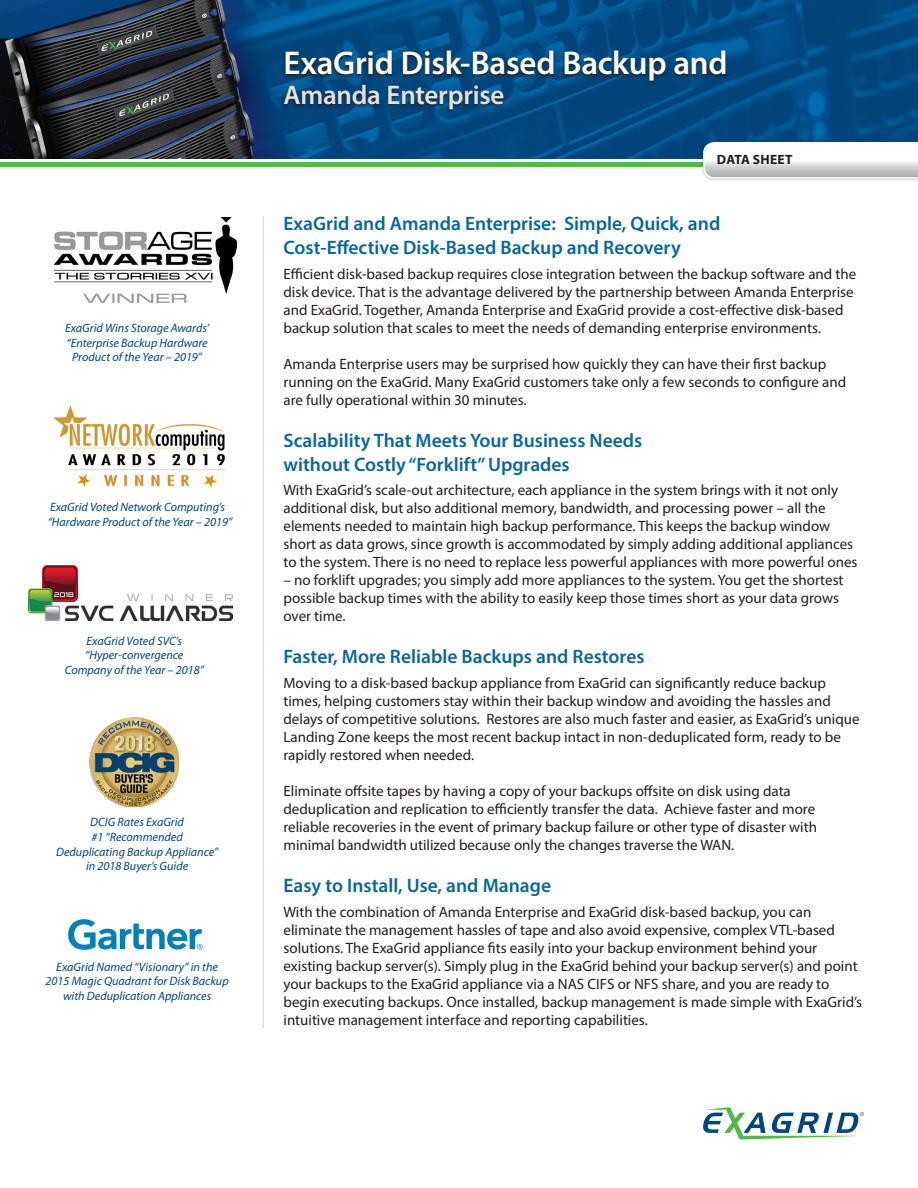
<style>
.page{position:relative;width:918px;height:1188px;background:#fff}
.page>*{position:absolute;margin:0;border:0;box-sizing:border-box;transform-origin:0 0}
.Headline{font:600 33px "Myriad Pro";letter-spacing:-.01em;color:#fff}
.Headline-2{font:600 27px "Myriad Pro";letter-spacing:-.01em;color:#e1e2e4}
.Blue_Paragraph_heade{font:600 19.5px/24px "Myriad Pro";color:#086899}
.Body_Copy{font:15px/18px "Myriad Pro";color:#241e1b}
.t1{font:700 13.5px "Myriad Pro";letter-spacing:.02em;color:#231f20}
.t2{font:italic 12.15px/14.5px "Myriad Pro";color:#00467e;text-align:center}
</style>
<div class="page">
<svg style="left:703px;top:1107px;width:161px;height:33px"></svg>
<div style="left:0;top:162px;width:918px;height:5px;background:#51b948"></div>
<img style="left:0;top:0;width:918px;height:159px">
<div style="left:700px;top:139px;width:218px;height:43px;background:#231f20;opacity:.4"></div>
<svg style="left:703px;top:142px;width:215px;height:37px"></svg>
<hr style="left:263px;top:216px;width:1px;height:812px;background:#d1d2d4">
<img style="left:90px;top:717px;width:89px;height:90px">
<svg style="left:68px;top:919px;width:135px;height:31px"></svg>
<img style="left:28px;top:566px;width:205px;height:54px">
<img style="left:53px;top:218px;width:184px;height:85px">
<img style="left:53px;top:405px;width:172px;height:83px">
<svg style="left:281px;top:50px;width:448px;height:65px"></svg>
<p class="t2" style="left:65px;top:320px;width:146px">ExaGrid Wins Storage Awards’ “Enterprise Backup Hardware<br>Product of the Year – 2019”</p>
<p class="t2" style="left:48px;top:500px;width:186px;text-align:left">ExaGrid Voted Network Computing’s “Hardware Product of the Year – 2019”</p>
<p class="t2" style="left:65px;top:633px;width:141px">ExaGrid Voted SVC’s “Hyper-convergence<br>Company of the Year – 2018”</p>
<p class="t2" style="left:56px;top:815px;width:164px">DCIG Rates ExaGrid<br>#1 “Recommended<br>Deduplicating Backup Appliance” in 2018 Buyer’s Guide</p>
<p class="t2" style="left:46px;top:959px;width:185px">ExaGrid Named “Visionary” in the<br>2015 Magic Quadrant for Disk Backup with Deduplication Appliances</p>
<p class="Headline" style="left:284px;top:42px;width:446px">ExaGrid Disk-Based Backup and</p>
<p class="Headline-2" style="left:284px;top:78px;width:222px">Amanda Enterprise</p>
<p class="t1" style="left:717px;top:151px;width:77px">DATA SHEET</p>
<p class="Blue_Paragraph_heade" style="left:284px;top:211px;width:438px">ExaGrid and Amanda Enterprise: Simple, Quick, and<br>Cost-Effective Disk-Based Backup and Recovery</p>
<p class="Body_Copy" style="left:284px;top:264px;width:574px">Efficient disk-based backup requires close integration between the backup software and the disk device. That is the advantage delivered by the partnership between Amanda Enterprise and ExaGrid. Together, Amanda Enterprise and ExaGrid provide a cost-effective disk-based backup solution that scales to meet the needs of demanding enterprise environments.</p>
<p class="Body_Copy" style="left:284px;top:354px;width:564px">Amanda Enterprise users may be surprised how quickly they can have their first backup running on the ExaGrid. Many ExaGrid customers take only a few seconds to configure and are fully operational within 30 minutes.</p>
<p class="Blue_Paragraph_heade" style="left:284px;top:428px;width:360px">Scalability That Meets Your Business Needs without Costly “Forklift” Upgrades</p>
<p class="Body_Copy" style="left:284px;top:481px;width:575px">With ExaGrid’s scale-out architecture, each appliance in the system brings with it not only additional disk, but also additional memory, bandwidth, and processing power – all the elements needed to maintain high backup performance. This keeps the backup window short as data grows, since growth is accommodated by simply adding additional appliances to the system. There is no need to replace less powerful appliances with more powerful ones</p>
<p class="Body_Copy" style="left:284px;top:571px;width:562px">– no forklift upgrades; you simply add more appliances to the system. You get the shortest possible backup times with the ability to easily keep those times short as your data grows over time.</p>
<p class="Blue_Paragraph_heade" style="left:284px;top:644px;width:363px">Faster, More Reliable Backups and Restores</p>
<p class="Body_Copy" style="left:284px;top:674px;width:578px">Moving to a disk-based backup appliance from ExaGrid can significantly reduce backup times, helping customers stay within their backup window and avoiding the hassles and delays of competitive solutions. Restores are also much faster and easier, as ExaGrid’s unique Landing Zone keeps the most recent backup intact in non-deduplicated form, ready to be rapidly restored when needed.</p>
<p class="Body_Copy" style="left:284px;top:782px;width:535px">Eliminate offsite tapes by having a copy of your backups offsite on disk using data deduplication and replication to efficiently transfer the data. Achieve faster and more reliable recoveries in the event of primary backup failure or other type of disaster with minimal bandwidth utilized because only the changes traverse the WAN.</p>
<p class="Blue_Paragraph_heade" style="left:284px;top:873px;width:269px">Easy to Install, Use, and Manage</p>
<p class="Body_Copy" style="left:284px;top:903px;width:580px">With the combination of Amanda Enterprise and ExaGrid disk-based backup, you can eliminate the management hassles of tape and also avoid expensive, complex VTL-based solutions. The ExaGrid appliance fits easily into your backup environment behind your existing backup server(s). Simply plug in the ExaGrid behind your backup server(s) and point your backups to the ExaGrid appliance via a NAS CIFS or NFS share, and you are ready to begin executing backups. Once installed, backup management is made simple with ExaGrid’s intuitive management interface and reporting capabilities.</p>
</div>
